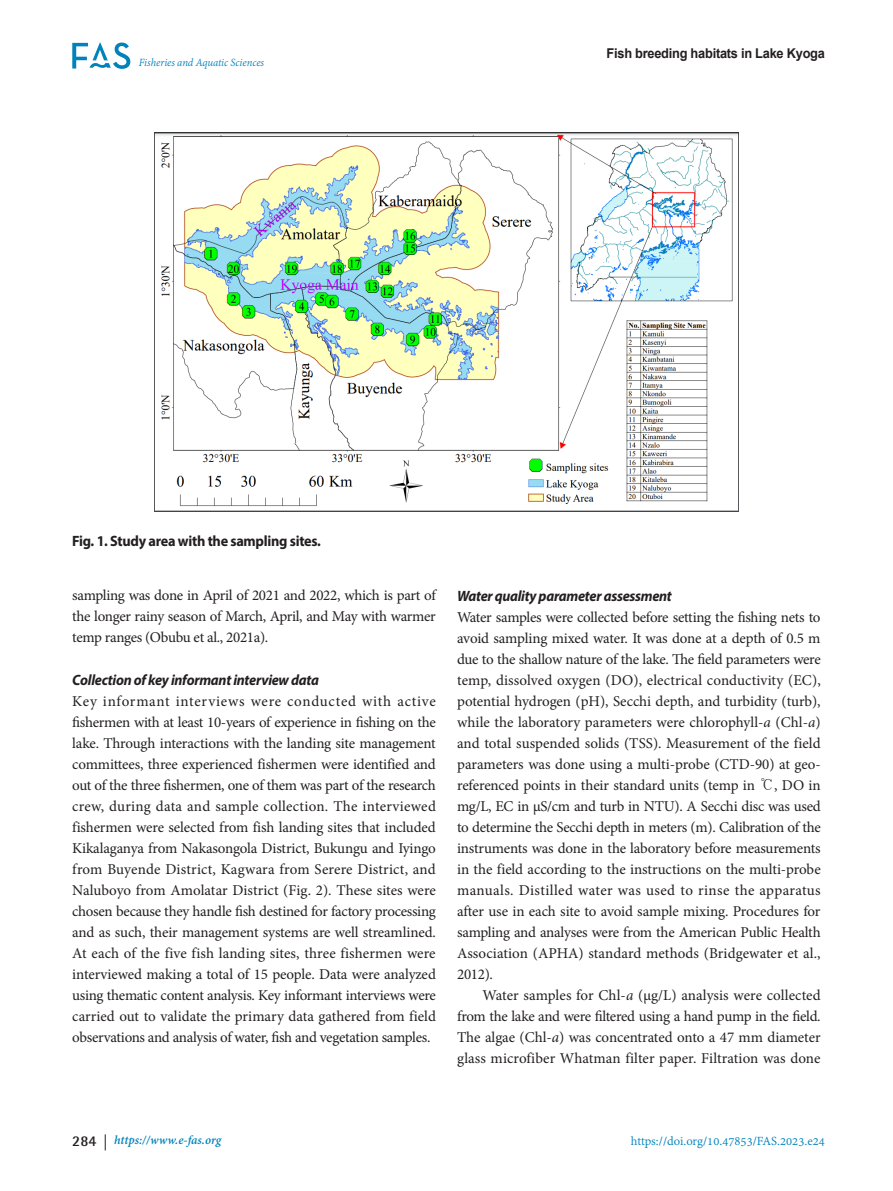
<style>
.page{position:relative;width:893px;height:1191px;background:#fff}
.page>*{position:absolute;margin:0;border:0;box-sizing:border-box;transform-origin:0 0}
.표준{font:15px/21px "Minion Pro";letter-spacing:-.015em;color:#231f20;text-align:justify}
.heading_3rd{font:italic 700 15px "Myriad Pro";letter-spacing:-.02em;color:#231f20;scale:.95 1}
.table_title{font:700 15px "Myriad Pro";letter-spacing:-.02em;color:#231f20;scale:.95 1}
.t1{font:13.5px "Adobe Devanagari";color:#0082bb}
.t2{font:700 13.5px "Arial";letter-spacing:-.02em;color:#231f20;scale:.95 1}
.t3{font:italic 700 13.5px "Adobe Devanagari";color:#0082bb}
.t4{font:italic 12px "Adobe Devanagari";letter-spacing:-.005em;color:#0082bb;scale:.95 1}
.s1{font-style:italic}
.s2{font-family:"Adobe Myungjo Std";font-weight:500}
.s3{font-family:"Rotis Semi Sans Std";font-style:normal;font-size:15px;color:#231f20}
.s4{font-family:"Helvetica Neue LT Pro";font-weight:400;font-style:normal;font-size:16.05px;color:#231f20}
</style>
<div class="page">
<svg style="left:72px;top:43px;width:58px;height:26px"></svg>
<img style="left:155px;top:132px;width:583px;height:379px">
<p class="t4" style="left:139px;top:56px;width:133px">Fisheries and Aquatic Sciences</p>
<p class="t2" style="left:607px;top:44px;width:231px">Fish breeding habitats in Lake Kyoga</p>
<p class="table_title" style="left:72px;top:531px;width:263px">Fig. 1. Study area with the sampling sites.</p>
<p class="표준" style="left:72px;top:584px;width:365px">sampling was done in April of 2021 and 2022, which is part of the longer rainy season of March, April, and May with warmer temp ranges (Obubu et al., 2021a).</p>
<p class="heading_3rd" style="left:72px;top:670px;width:261px">Collection of key informant interview data</p>
<p class="표준" style="left:72px;top:690px;width:365px">Key informant interviews were conducted with active fishermen with at least 10-years of experience in fishing on the lake. Through interactions with the landing site management committees, three experienced fishermen were identified and out of the three fishermen, one of them was part of the research crew, during data and sample collection. The interviewed fishermen were selected from fish landing sites that included Kikalaganya from Nakasongola District, Bukungu and Iyingo from Buyende District, Kagwara from Serere District, and Naluboyo from Amolatar District (Fig. 2). These sites were chosen because they handle fish destined for factory processing and as such, their management systems are well streamlined.<br>At each of the five fish landing sites, three fishermen were interviewed making a total of 15 people. Data were analyzed using thematic content analysis. Key informant interviews were carried out to validate the primary data gathered from field observations and analysis of water, fish and vegetation samples.</p>
<p class="heading_3rd" style="left:457px;top:586px;width:228px">Water quality parameter assessment</p>
<p class="표준" style="left:457px;top:606px;width:365px">Water samples were collected before setting the fishing nets to avoid sampling mixed water. It was done at a depth of 0.5 m due to the shallow nature of the lake. The field parameters were temp, dissolved oxygen (DO), electrical conductivity (EC), potential hydrogen (pH), Secchi depth, and turbidity (turb), while the laboratory parameters were chlorophyll-<span class="s1">a</span> (Chl-<span class="s1">a</span>) and total suspended solids (TSS). Measurement of the field parameters was done using a multi-probe (CTD-90) at geo&shy;referenced points in their standard units (temp in <span class="s2">℃</span>, DO in mg/L, EC in μS/cm and turb in NTU). A Secchi disc was used to determine the Secchi depth in meters (m). Calibration of the instruments was done in the laboratory before measurements in the field according to the instructions on the multi-probe manuals. Distilled water was used to rinse the apparatus after use in each site to avoid sample mixing. Procedures for sampling and analyses were from the American Public Health Association (APHA) standard methods (Bridgewater et al., 2012).</p>
<p class="표준" style="left:457px;top:984px;width:365px;text-indent:26px">Water samples for Chl-<span class="s1">a</span> (µg/L) analysis were collected from the lake and were filtered using a hand pump in the field.<br>The algae (Chl-<span class="s1">a</span>) was concentrated onto a 47 mm diameter glass microfiber Whatman filter paper. Filtration was done</p>
<p class="t3" style="left:72px;top:1132px;width:151px"><span class="s3">284</span> <span class="s4">|</span> https://www.e-fas.org</p>
<p class="t1" style="left:631px;top:1133px;width:196px">https://doi.org/10.47853/FAS.2023.e24</p>
</div>
